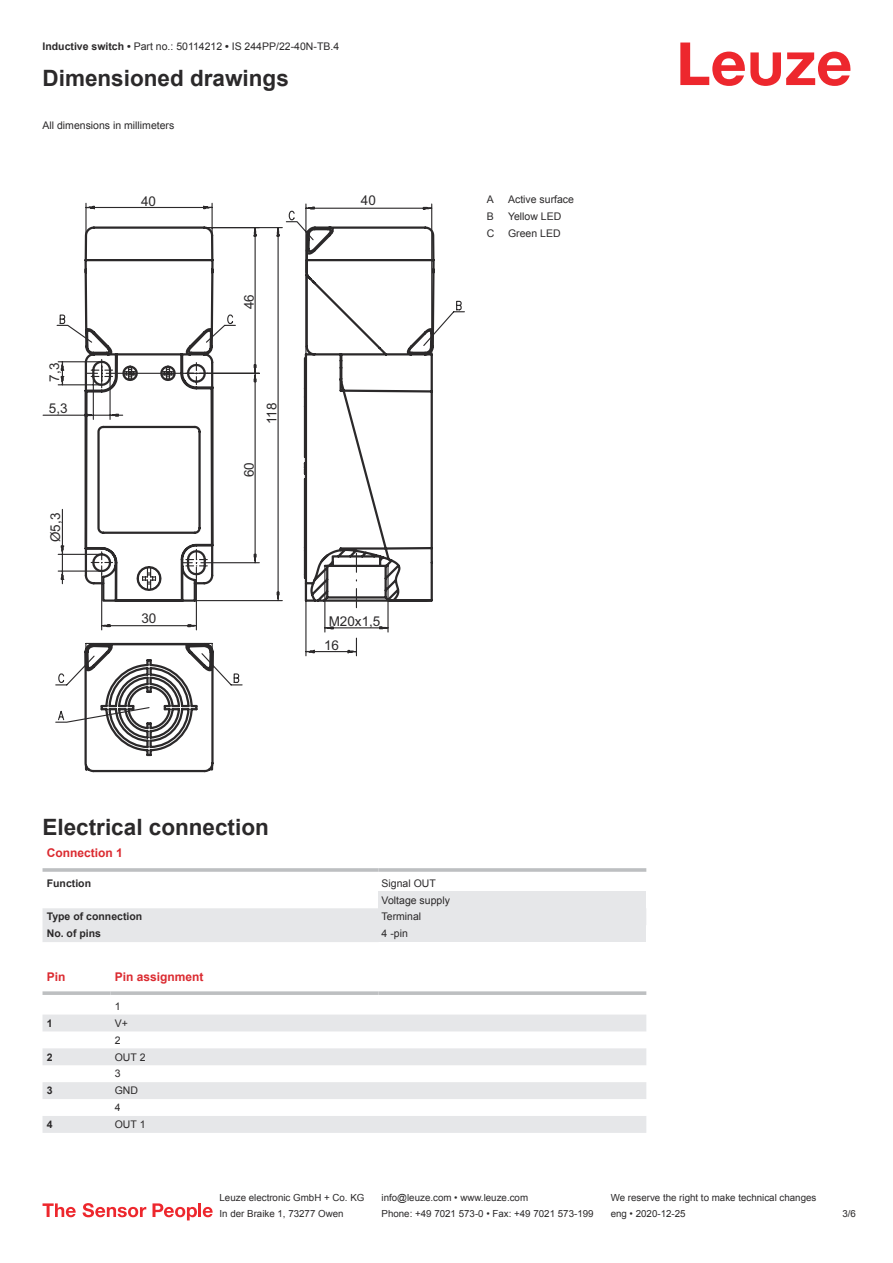
<style>
.page{position:relative;width:893px;height:1263px;background:#fff}
.page>*{position:absolute;margin:0;border:0;box-sizing:border-box;transform-origin:0 0}
.t1{font:700 22.5px "Arial";color:#2b292a}
.t2{font:13.5px "Arial";color:#2b292a}
.t3{font:700 12px "Arial";color:#db2a30}
.t4{font:10.5px/17px "Arial";color:#2b292a}
.t5{font:700 10.5px "Arial";color:#2b292a}
.t6{font:9.75px "Arial";color:#2b292a}
.s1{font-weight:700}
</style>
<div class="page">
<svg style="left:680px;top:43px;width:170px;height:43px"></svg>
<div style="left:43px;top:908px;width:335px;height:34px;background:#e6e7e9"></div>
<hr style="left:43px;top:868px;width:335px;height:4px;background:#bdbfc1">
<hr style="left:378px;top:868px;width:268px;height:4px;background:#c9cbcd">
<div style="left:378px;top:891px;width:268px;height:17px;background:#e6e7e9"></div>
<div style="left:378px;top:908px;width:268px;height:17px;background:#e6e7e9"></div>
<div style="left:378px;top:925px;width:268px;height:17px;background:#e6e7e9"></div>
<svg style="left:43px;top:1014px;width:603px;height:119px;fill:#e6e7e9"></svg>
<svg style="left:43px;top:991px;width:68px;height:4px"></svg>
<svg style="left:111px;top:991px;width:267px;height:4px"></svg>
<svg style="left:378px;top:991px;width:268px;height:4px"></svg>
<svg style="left:43px;top:1203px;width:33px;height:14px"></svg>
<svg style="left:83px;top:1203px;width:63px;height:14px"></svg>
<svg style="left:153px;top:1203px;width:44px;height:17px"></svg>
<hr style="left:198px;top:1203px;width:3px;height:14px;background:#ed272d">
<svg style="left:203px;top:1207px;width:10px;height:10px"></svg>
<svg style="left:84px;top:723px;width:130px;height:49px"></svg>
<svg style="left:43px;top:202px;width:422px;height:521px"></svg>
<p class="t4" style="left:43px;top:39px;width:298px"><span class="s1">Inductive switch •</span> Part no.: 50114212 <span class="s1">•</span> IS 244PP/22-40N-TB.4</p>
<h1 class="t1" style="left:43px;top:70px;width:248px">Dimensioned drawings</h1>
<p class="t4" style="left:43px;top:117px;width:133px">All dimensions in millimeters</p>
<h2 class="t2" style="left:141px;top:196px;width:17px">40</h2>
<h2 class="t2" style="left:361px;top:195px;width:17px">40</h2>
<h2 class="t2" style="left:49px;top:382px;width:20px;rotate:-90deg">7,3</h2>
<h2 class="t2" style="left:49px;top:403px;width:20px">5,3</h2>
<h2 class="t2" style="left:50px;top:542px;width:31px;rotate:-90deg">Ø5,3</h2>
<h2 class="t2" style="left:244px;top:309px;width:17px;rotate:-90deg">46</h2>
<h2 class="t2" style="left:267px;top:424px;width:23px;rotate:-90deg">118</h2>
<h2 class="t2" style="left:244px;top:477px;width:17px;rotate:-90deg">60</h2>
<h2 class="t2" style="left:141px;top:613px;width:17px">30</h2>
<h2 class="t2" style="left:329px;top:616px;width:53px">M20x1,5</h2>
<h2 class="t2" style="left:324px;top:640px;width:17px">16</h2>
<p class="t4" style="left:487px;top:192px;width:9px">A</p>
<p class="t4" style="left:508px;top:192px;width:67px">Active surface</p>
<p class="t4" style="left:487px;top:209px;width:9px">B</p>
<p class="t4" style="left:508px;top:209px;width:55px">Yellow LED</p>
<p class="t4" style="left:487px;top:226px;width:9px">C</p>
<p class="t4" style="left:508px;top:226px;width:54px">Green LED</p>
<h1 class="t1" style="left:43px;top:819px;width:228px">Electrical connection</h1>
<p class="t3" style="left:47px;top:849px;width:78px">Connection 1</p>
<p class="t5" style="left:47px;top:879px;width:46px">Function</p>
<p class="t4" style="left:382px;top:875px;width:70px">Signal OUT<br>Voltage supply</p>
<p class="t5" style="left:47px;top:913px;width:97px">Type of connection</p>
<p class="t4" style="left:382px;top:909px;width:41px">Terminal</p>
<p class="t5" style="left:47px;top:930px;width:56px">No. of pins</p>
<p class="t4" style="left:382px;top:926px;width:28px">4 -pin</p>
<p class="t3" style="left:47px;top:972px;width:20px">Pin</p>
<p class="t3" style="left:115px;top:972px;width:90px">Pin assignment</p>
<p class="t4" style="left:115px;top:998px;width:7px">1</p>
<p class="t5" style="left:47px;top:1019px;width:7px">1</p>
<p class="t4" style="left:115px;top:1015px;width:15px">V+<br>2</p>
<p class="t5" style="left:47px;top:1053px;width:7px">2</p>
<p class="t4" style="left:115px;top:1049px;width:32px">OUT 2<br>3</p>
<p class="t5" style="left:47px;top:1087px;width:7px">3</p>
<p class="t4" style="left:115px;top:1083px;width:25px">GND<br>4</p>
<p class="t5" style="left:47px;top:1120px;width:7px">4</p>
<p class="t4" style="left:115px;top:1117px;width:32px">OUT 1</p>
<p class="t6" style="left:220px;top:1194px;width:146px">Leuze electronic GmbH + Co. KG</p>
<p class="t6" style="left:381px;top:1194px;width:148px">info@leuze.com • www.leuze.com</p>
<p class="t6" style="left:611px;top:1194px;width:207px">We reserve the right to make technical changes</p>
<p class="t6" style="left:220px;top:1210px;width:126px">In der Braike 1, 73277 Owen</p>
<p class="t6" style="left:381px;top:1210px;width:214px">Phone: +49 7021 573-0 • Fax: +49 7021 573-199</p>
<p class="t6" style="left:611px;top:1210px;width:76px">eng • 2020-12-25</p>
<p class="t6" style="left:842px;top:1210px;width:15px">3 /6</p>
</div>
